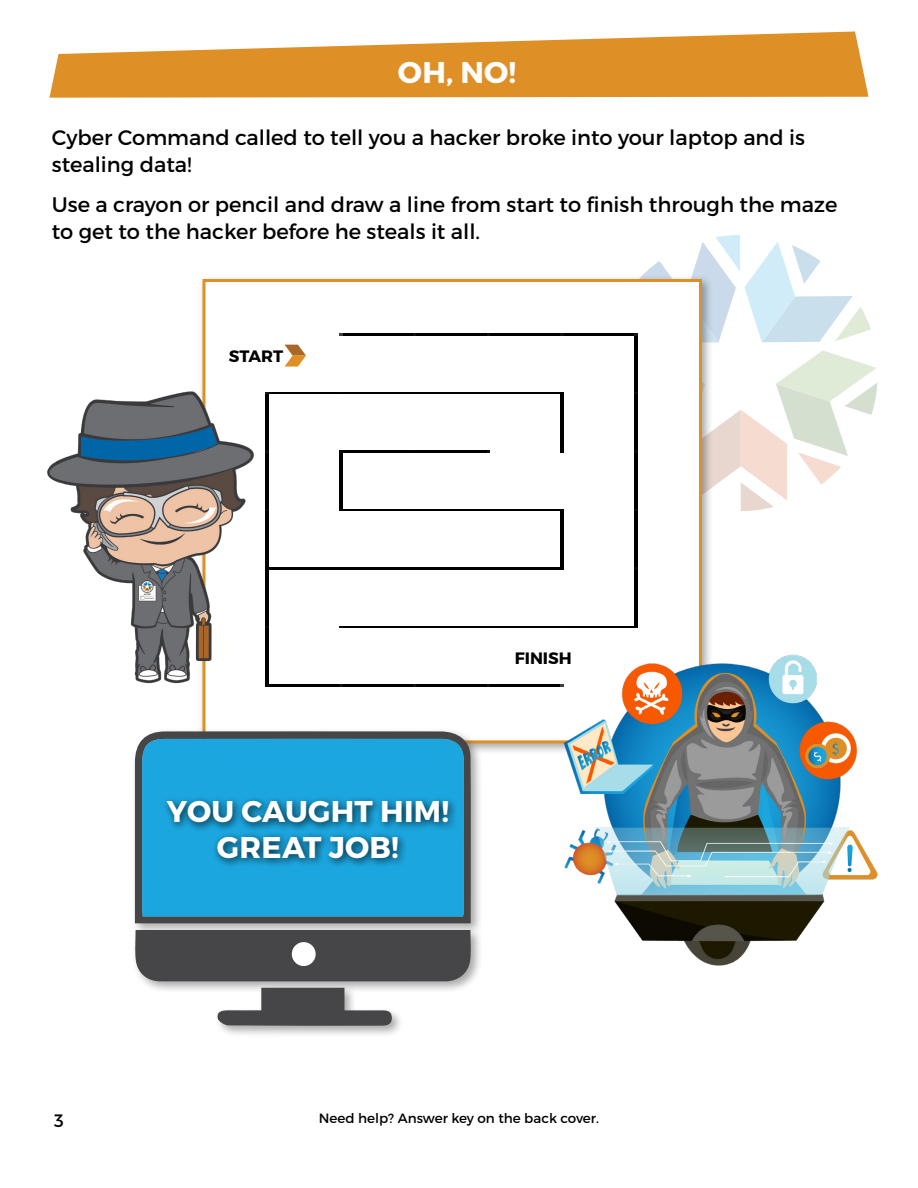
<style>
.page{position:relative;width:918px;height:1188px;background:#fff}
.page>*{position:absolute;margin:0;border:0;box-sizing:border-box;transform-origin:0 0}
.t1{font:700 30px/36px "Montserrat";letter-spacing:.01em;color:#fff;text-align:center}
.t2{font:21px/27px "Montserrat";color:#000}
.t3{font:18px "Montserrat";color:#000}
.t4{font:700 16.5px "Montserrat";color:#000}
.t5{font:13.5px "Montserrat";color:#000}
</style>
<div class="page">
<svg style="left:644px;top:235px;width:234px;height:276px"></svg>
<svg style="left:50px;top:32px;width:818px;height:66px;fill:#de9027"></svg>
<div style="left:197px;top:274px;width:517px;height:481px;background:#000;opacity:.34"></div>
<div style="left:202px;top:279px;width:500px;height:464px;background:#fff;border:3px solid #de9027"></div>
<img style="left:266px;top:333px;width:372px;height:354px">
<img style="left:47px;top:376px;width:207px;height:314px">
<div style="left:131px;top:727px;width:352px;height:311px;background:#000;opacity:.34"></div>
<div style="left:135px;top:930px;width:336px;height:51px;background:#464547"></div>
<svg style="left:135px;top:731px;width:336px;height:192px;background:#515153"></svg>
<svg style="left:216px;top:988px;width:176px;height:38px"></svg>
<div style="left:142px;top:739px;width:322px;height:178px;background:#1ca6df"></div>
<div style="left:292px;top:942px;width:24px;height:24px;background:#fff;border-radius:50%"></div>
<div style="left:162px;top:795px;width:296px;height:74px;background:#000;opacity:.75"></div>
<img style="left:548px;top:641px;width:330px;height:325px">
<svg style="left:285px;top:345px;width:21px;height:22px"></svg>
<h1 class="t1" style="left:398px;top:55px;width:120px">OH, NO!</h1>
<p class="t2" style="left:52px;top:124px;width:755px">Cyber Command called to tell you a hacker broke into your laptop and is stealing data!</p>
<p class="t2" style="left:52px;top:191px;width:787px">Use a crayon or pencil and draw a line from start to finish through the maze to get to the hacker before he steals it all.</p>
<p class="t4" style="left:229px;top:346px;width:56px">START</p>
<h1 class="t1" style="left:167px;top:794px;width:284px">YOU CAUGHT HIM!<br>GREAT JOB!</h1>
<p class="t4" style="left:515px;top:648px;width:59px">FINISH</p>
<p class="t3" style="left:54px;top:1110px;width:11px">3</p>
<p class="t5" style="left:319px;top:1110px;width:282px">Need help? Answer key on the back cover.</p>
</div>
